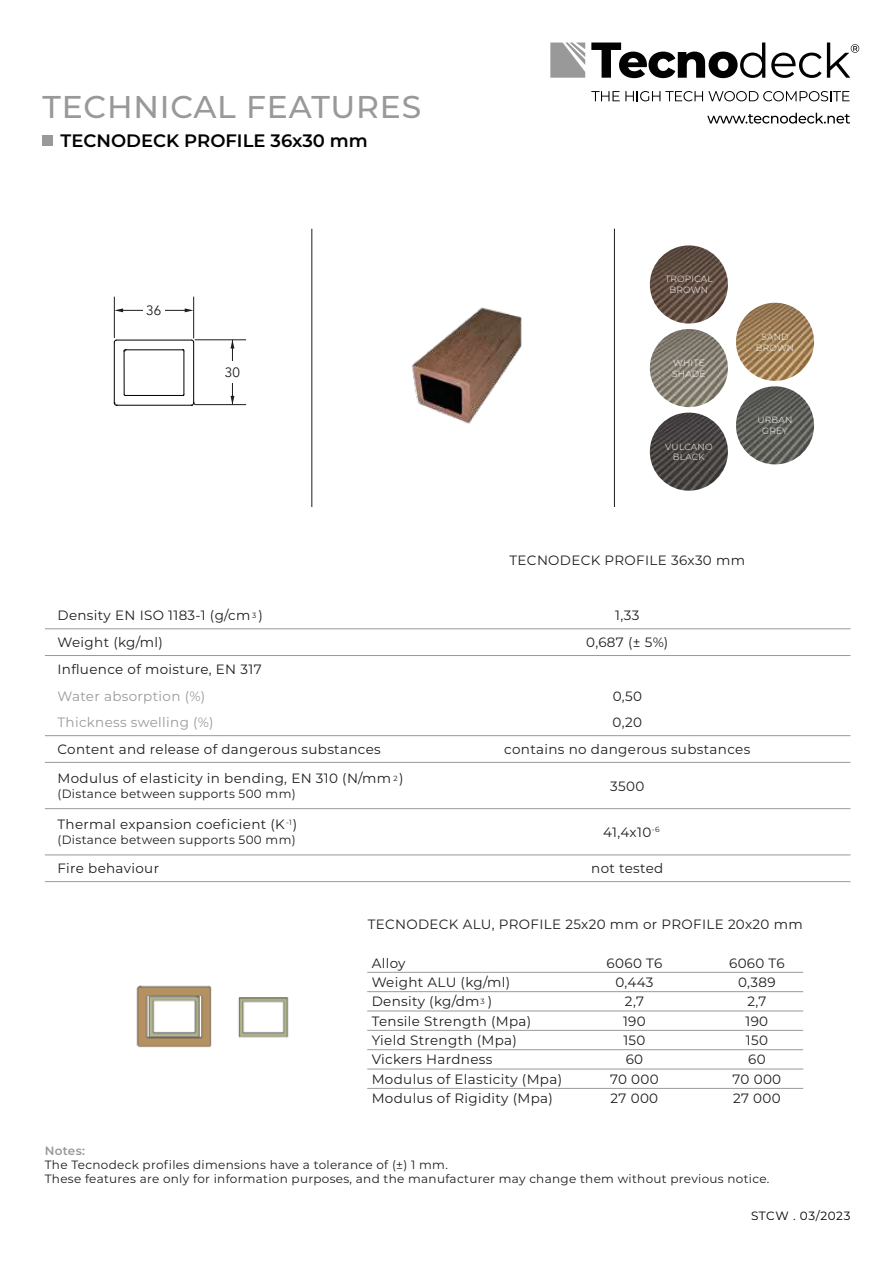
<style>
.page{position:relative;width:893px;height:1263px;background:#fff}
.page>*{position:absolute;margin:0;border:0;box-sizing:border-box;transform-origin:0 0}
.t1{font:500 31.5px "Montserrat";letter-spacing:.025em;color:#9a9999}
.t2{font:600 18px "Montserrat";color:#010101}
.t3{font:13.5px/19.4px "Montserrat";letter-spacing:.025em;color:#1d1d1b}
.t4{font:13.5px/26.7px "Montserrat";letter-spacing:.025em;color:#9a9999}
.t5{font:13.5px "Avenir";color:#1d1d1b}
.t6{font:12px/14.4px "Montserrat";letter-spacing:.025em;color:#1d1d1b}
.t7{font:12px "Montserrat";letter-spacing:.04em;color:#000}
.t8{font:600 12px "Montserrat";letter-spacing:.025em;color:#9a9999}
.t9{font:300 9px/10.8px "Montserrat";letter-spacing:.025em;color:#fff;text-align:center}
.t10{font:7.5px "Montserrat";color:#1d1d1b}
</style>
<div class="page">
<div style="left:43px;top:135px;width:10px;height:10px;background:#9a9999"></div>
<hr style="left:45px;top:628px;width:805px;height:1px;background:#9b9999">
<hr style="left:45px;top:655px;width:805px;height:1px;background:#9b9999">
<hr style="left:45px;top:762px;width:805px;height:1px;background:#9b9999">
<hr style="left:45px;top:808px;width:805px;height:1px;background:#9b9999">
<hr style="left:45px;top:855px;width:805px;height:1px;background:#9b9999">
<hr style="left:45px;top:881px;width:805px;height:1px;background:#9b9999">
<hr style="left:45px;top:735px;width:805px;height:1px;background:#9b9999">
<hr style="left:125px;top:350px;width:58px;height:1px;background:#000">
<hr style="left:184px;top:351px;width:1px;height:43px;background:#000">
<hr style="left:125px;top:395px;width:58px;height:1px;background:#000">
<hr style="left:124px;top:351px;width:1px;height:43px;background:#000">
<hr style="left:116px;top:340px;width:75px;height:1px;background:#000">
<hr style="left:114px;top:342px;width:1px;height:61px;background:#000">
<hr style="left:116px;top:405px;width:75px;height:1px;background:#000">
<hr style="left:193px;top:342px;width:1px;height:61px;background:#000">
<hr style="left:232px;top:340px;width:1px;height:65px;background:#1d1d1b">
<div style="left:222px;top:361px;width:21px;height:22px;background:#fff"></div>
<hr style="left:195px;top:340px;width:51px;height:1px;background:#1d1d1b">
<hr style="left:194px;top:404px;width:52px;height:1px;background:#1d1d1b">
<svg style="left:231px;top:340px;width:3px;height:8px"></svg>
<svg style="left:231px;top:396px;width:3px;height:9px"></svg>
<hr style="left:121px;top:310px;width:65px;height:1px;background:#1d1d1b">
<div style="left:143px;top:300px;width:21px;height:21px;background:#fff"></div>
<hr style="left:114px;top:297px;width:1px;height:41px;background:#1d1d1b">
<hr style="left:193px;top:297px;width:1px;height:41px;background:#1d1d1b">
<svg style="left:185px;top:308px;width:8px;height:4px"></svg>
<svg style="left:114px;top:308px;width:9px;height:4px"></svg>
<hr style="left:312px;top:229px;width:1px;height:278px;background:#1d1d1b">
<img style="left:412px;top:307px;width:110px;height:117px">
<img style="left:650px;top:245px;width:78px;height:78px;border-radius:39px">
<img style="left:736px;top:303px;width:78px;height:78px;border-radius:39px">
<img style="left:650px;top:329px;width:78px;height:78px;border-radius:39px">
<img style="left:650px;top:413px;width:78px;height:78px;border-radius:39px">
<img style="left:736px;top:386px;width:78px;height:78px;border-radius:39px">
<hr style="left:614px;top:229px;width:1px;height:278px;background:#1d1d1b">
<hr style="left:367px;top:972px;width:436px;height:1px;background:#9b9999">
<hr style="left:367px;top:991px;width:436px;height:1px;background:#9b9999">
<hr style="left:367px;top:1011px;width:436px;height:1px;background:#9b9999">
<hr style="left:367px;top:1030px;width:436px;height:1px;background:#9b9999">
<hr style="left:367px;top:1049px;width:436px;height:1px;background:#9b9999">
<hr style="left:367px;top:1069px;width:436px;height:1px;background:#9b9999">
<hr style="left:367px;top:1088px;width:436px;height:1px;background:#9b9999">
<img style="left:238px;top:997px;width:51px;height:41px">
<img style="left:136px;top:985px;width:76px;height:63px">
<svg style="left:591px;top:91px;width:259px;height:10px"></svg>
<svg style="left:707px;top:113px;width:143px;height:11px"></svg>
<svg style="left:591px;top:43px;width:174px;height:35px"></svg>
<svg style="left:550px;top:43px;width:35px;height:35px"></svg>
<svg style="left:771px;top:43px;width:88px;height:35px"></svg>
<h1 class="t1" style="left:43px;top:85px;width:380px">TECHNICAL FEATURES</h1>
<h2 class="t2" style="left:61px;top:128px;width:309px">TECNODECK PROFILE 36x30 mm</h2>
<p class="t5" style="left:146px;top:302px;width:17px">36</p>
<p class="t5" style="left:225px;top:364px;width:17px">30</p>
<p class="t9" style="left:665px;top:274px;width:49px">TROPICAL<br>BROWN</p>
<p class="t9" style="left:672px;top:357px;width:35px;text-align:left">WHITE<br>SHADE</p>
<p class="t9" style="left:665px;top:441px;width:49px">VULCANO<br>BLACK</p>
<p class="t9" style="left:756px;top:331px;width:40px">SAND<br>BROWN</p>
<p class="t9" style="left:757px;top:414px;width:36px">URBAN<br>GREY</p>
<p class="t3" style="left:510px;top:550px;width:237px">TECNODECK PROFILE 36x30 mm</p>
<p class="t3" style="left:58px;top:605px;width:207px">Density EN ISO 1183-1 (g/cm )</p>
<p class="t3" style="left:615px;top:605px;width:26px">1,33</p>
<p class="t10" style="left:252px;top:610px;width:6px">3</p>
<p class="t3" style="left:58px;top:632px;width:107px">Weight (kg/ml)</p>
<p class="t3" style="left:58px;top:659px;width:206px">Influence of moisture, EN 317</p>
<p class="t4" style="left:58px;top:682px;width:158px">Water absorption (%)<br>Thickness swelling (%)</p>
<p class="t3" style="left:586px;top:632px;width:84px">0,687 (± 5%)</p>
<p class="t3" style="left:613px;top:682px;width:31px;line-height:26.7px">0,50<br>0,20</p>
<p class="t3" style="left:58px;top:734px;width:348px;line-height:29px">Content and release of dangerous substances<br>Modulus of elasticity in bending, EN 310 (N/mm )</p>
<p class="t6" style="left:58px;top:786px;width:240px">(Distance between supports 500 mm)</p>
<p class="t3" style="left:58px;top:814px;width:241px">Thermal expansion coeficient (K )</p>
<p class="t6" style="left:58px;top:832px;width:240px">(Distance between supports 500 mm)</p>
<p class="t10" style="left:393px;top:773px;width:6px">2</p>
<p class="t10" style="left:286px;top:817px;width:7px">-1</p>
<p class="t3" style="left:58px;top:858px;width:103px">Fire behaviour</p>
<p class="t3" style="left:504px;top:739px;width:247px">contains no dangerous substances</p>
<p class="t3" style="left:610px;top:775px;width:36px">3500</p>
<p class="t3" style="left:603px;top:822px;width:50px">41,4x10</p>
<p class="t3" style="left:591px;top:858px;width:74px">not tested</p>
<p class="t10" style="left:652px;top:824px;width:9px">-6</p>
<p class="t3" style="left:368px;top:914px;width:436px">TECNODECK ALU, PROFILE 25x20 mm or PROFILE 20x20 mm</p>
<p class="t3" style="left:372px;top:953px;width:35px">Alloy</p>
<p class="t3" style="left:607px;top:953px;width:57px;text-align:center">6060 T6<br>0,443<br>2,7<br>190<br>150<br>60<br>70 000<br>27 000</p>
<p class="t3" style="left:729px;top:953px;width:57px;text-align:center">6060 T6<br>0,389<br>2,7<br>190<br>150<br>60<br>70 000<br>27 000</p>
<p class="t3" style="left:372px;top:972px;width:140px">Weight ALU (kg/ml)</p>
<p class="t3" style="left:372px;top:1011px;width:192px">Tensile Strength (Mpa)<br>Yield Strength (Mpa)<br>Vickers Hardness<br>Modulus of Elasticity (Mpa)<br>Modulus of Rigidity (Mpa)</p>
<p class="t3" style="left:372px;top:991px;width:122px">Density (kg/dm )</p>
<p class="t10" style="left:480px;top:996px;width:6px">3</p>
<p class="t8" style="left:45px;top:1142px;width:42px">Notes:</p>
<p class="t6" style="left:45px;top:1157px;width:726px">The Tecnodeck profiles dimensions have a tolerance of (±) 1 mm.<br>These features are only for information purposes, and the manufacturer may change them without previous notice.</p>
<p class="t7" style="left:751px;top:1208px;width:101px">STCW . 03/2023</p>
</div>
